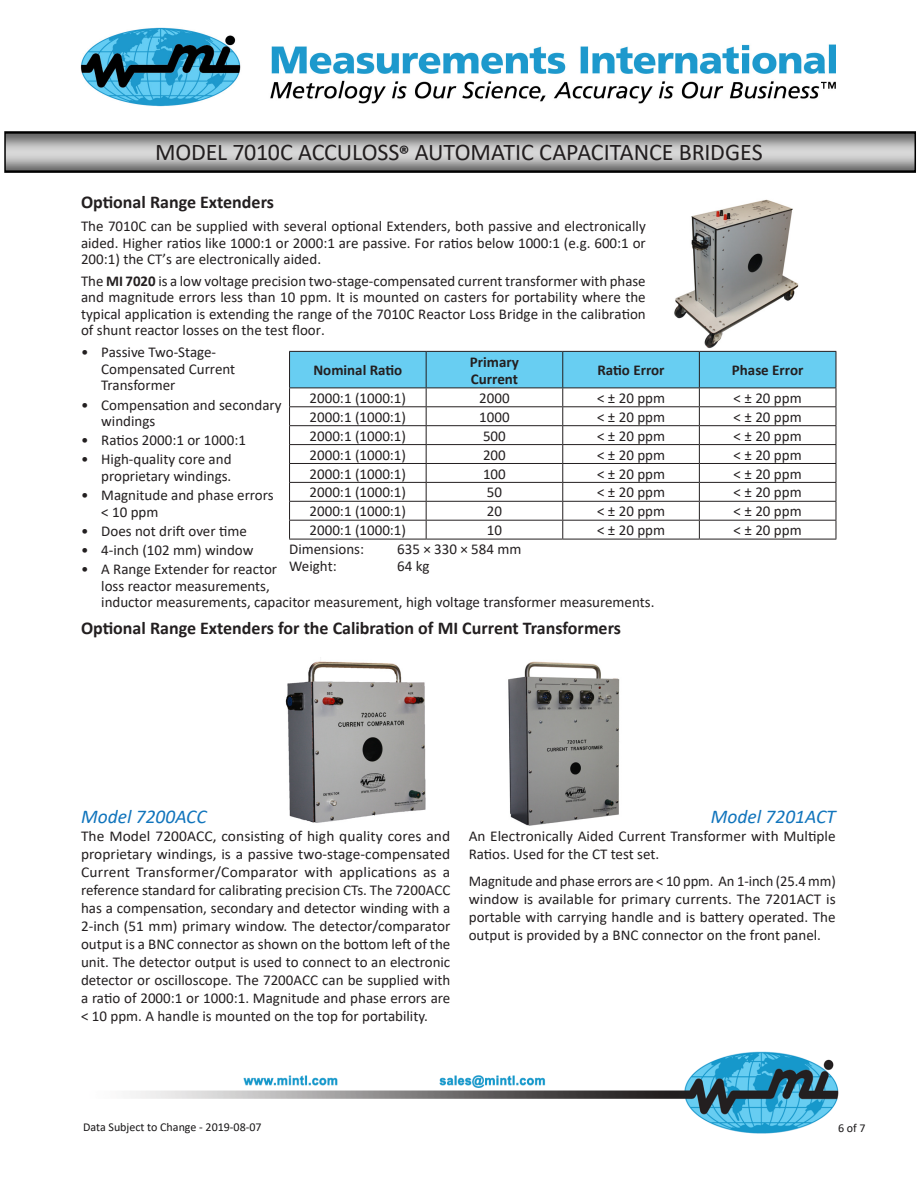
<style>
.page{position:relative;width:918px;height:1188px;background:#fff}
.page>*{position:absolute;margin:0;border:0;box-sizing:border-box;transform-origin:0 0}
.heading_2{font:24px "Calibri";letter-spacing:-.005em;color:#221e1f}
.blue_sub_header{font:italic 19.5px "Calibri";color:#1074bc}
.heading_2-2{font:700 18px "Calibri";color:#231f20}
.blue_sub_header-2{font:15px/18px "Calibri";color:#231f20}
.bullets{font:15px/16.5px "Calibri";color:#231f20;text-align:justify}
.t1{font:700 15px "Calibri";color:#231f20}
.t2{font:12px "Calibri";color:#191718}
.s1{font-weight:700;font-size:21px;color:#191718}
.s2{font-weight:700}
</style>
<div class="page">
<img style="left:130px;top:1051px;width:709px;height:82px">
<svg style="left:7px;top:134px;width:906px;height:36px;background:#aaa"></svg>
<div style="left:4px;top:131px;width:912px;height:42px;border:2px solid #000"></div>
<img style="left:80px;top:27px;width:756px;height:79px">
<img style="left:674px;top:199px;width:125px;height:150px">
<svg style="left:289px;top:351px;width:548px;height:188px"></svg>
<hr style="left:289px;top:539px;width:137px;height:1px;background:#231f20">
<hr style="left:426px;top:539px;width:137px;height:1px;background:#231f20">
<hr style="left:563px;top:539px;width:136px;height:1px;background:#231f20">
<hr style="left:699px;top:539px;width:137px;height:1px;background:#231f20">
<img style="left:285px;top:661px;width:141px;height:162px">
<img style="left:508px;top:661px;width:112px;height:165px">
<p class="heading_2" style="left:155px;top:135px;width:609px">MODEL 7010C ACCULOSS<span class="s1">®</span> AUTOMATIC CAPACITANCE BRIDGES</p>
<p class="heading_2-2" style="left:81px;top:189px;width:195px">Optional Range Extenders</p>
<p class="blue_sub_header-2" style="left:81px;top:217px;width:566px;line-height:16.5px;text-align:justify">The 7010C can be supplied with several optional Extenders, both passive and electronically aided. Higher ratios like 1000:1 or 2000:1 are passive. For ratios below 1000:1 (e.g. 600:1 or 200:1) the CT’s are electronically aided.</p>
<p class="bullets" style="left:81px;top:272px;width:566px">The <span class="s2">MI 7020</span> is a low voltage precision two-stage-compensated current transformer with phase and magnitude errors less than 10 ppm. It is mounted on casters for portability where the typical application is extending the range of the 7010C Reactor Loss Bridge in the calibration of shunt reactor losses on the test floor.</p>
<p class="blue_sub_header-2" style="left:101px;top:344px;width:135px;line-height:16.5px;text-indent:-20px">• Passive Two-Stage-<br>Compensated Current<br>Transformer</p>
<p class="blue_sub_header-2" style="left:101px;top:396px;width:182px;line-height:16.5px;text-indent:-20px">• Compensation and secondary windings</p>
<p class="blue_sub_header-2" style="left:81px;top:431px;width:166px">• Ratios 2000:1 or 1000:1</p>
<p class="blue_sub_header-2" style="left:81px;top:451px;width:152px;line-height:16.5px;text-align:right">• High-quality core and proprietary windings.</p>
<p class="blue_sub_header-2" style="left:101px;top:487px;width:174px;line-height:16.5px;text-indent:-20px">• Magnitude and phase errors &lt; 10 ppm</p>
<p class="blue_sub_header-2" style="left:81px;top:521px;width:167px">• Does not drift over time</p>
<p class="blue_sub_header-2" style="left:81px;top:541px;width:174px">• 4-inch (102 mm) window</p>
<p class="blue_sub_header-2" style="left:101px;top:561px;width:555px;line-height:16.5px;text-indent:-20px">• A Range Extender for reactor<br>loss reactor measurements,<br>inductor measurements, capacitor measurement, high voltage transformer measurements.</p>
<p class="heading_2-2" style="left:81px;top:615px;width:542px">Optional Range Extenders for the Calibration of MI Current Transformers</p>
<p class="t1" style="left:470px;top:351px;width:51px">Primary</p>
<p class="t1" style="left:471px;top:368px;width:49px">Current</p>
<p class="t1" style="left:313px;top:360px;width:90px">Nominal Ratio</p>
<p class="t1" style="left:597px;top:360px;width:69px">Ratio Error</p>
<p class="t1" style="left:732px;top:360px;width:73px">Phase Error</p>
<p class="bullets" style="left:310px;top:389px;width:98px">2000:1 (1000:1)</p>
<p class="blue_sub_header-2" style="left:479px;top:389px;width:32px">2000</p>
<p class="bullets" style="left:597px;top:389px;width:70px">&lt; ± 20 ppm</p>
<p class="blue_sub_header-2" style="left:734px;top:389px;width:70px">&lt; ± 20 ppm</p>
<p class="bullets" style="left:310px;top:408px;width:98px">2000:1 (1000:1)</p>
<p class="blue_sub_header-2" style="left:479px;top:408px;width:32px">1000</p>
<p class="bullets" style="left:597px;top:408px;width:70px">&lt; ± 20 ppm</p>
<p class="blue_sub_header-2" style="left:734px;top:408px;width:70px">&lt; ± 20 ppm</p>
<p class="bullets" style="left:310px;top:427px;width:98px">2000:1 (1000:1)</p>
<p class="blue_sub_header-2" style="left:483px;top:426px;width:24px">500</p>
<p class="bullets" style="left:597px;top:427px;width:70px">&lt; ± 20 ppm</p>
<p class="blue_sub_header-2" style="left:734px;top:426px;width:70px">&lt; ± 20 ppm</p>
<p class="bullets" style="left:310px;top:446px;width:98px">2000:1 (1000:1)</p>
<p class="blue_sub_header-2" style="left:483px;top:445px;width:24px">200</p>
<p class="bullets" style="left:597px;top:446px;width:70px">&lt; ± 20 ppm</p>
<p class="blue_sub_header-2" style="left:734px;top:445px;width:70px">&lt; ± 20 ppm</p>
<p class="bullets" style="left:310px;top:465px;width:98px">2000:1 (1000:1)</p>
<p class="blue_sub_header-2" style="left:483px;top:464px;width:24px">100</p>
<p class="bullets" style="left:597px;top:465px;width:70px">&lt; ± 20 ppm</p>
<p class="blue_sub_header-2" style="left:734px;top:464px;width:70px">&lt; ± 20 ppm</p>
<p class="bullets" style="left:310px;top:484px;width:98px">2000:1 (1000:1)</p>
<p class="blue_sub_header-2" style="left:487px;top:483px;width:17px">50</p>
<p class="bullets" style="left:597px;top:484px;width:70px">&lt; ± 20 ppm</p>
<p class="blue_sub_header-2" style="left:734px;top:483px;width:70px">&lt; ± 20 ppm</p>
<p class="bullets" style="left:310px;top:503px;width:98px">2000:1 (1000:1)</p>
<p class="blue_sub_header-2" style="left:487px;top:502px;width:17px">20</p>
<p class="bullets" style="left:597px;top:503px;width:70px">&lt; ± 20 ppm</p>
<p class="blue_sub_header-2" style="left:734px;top:502px;width:70px">&lt; ± 20 ppm</p>
<p class="bullets" style="left:310px;top:522px;width:98px">2000:1 (1000:1)</p>
<p class="blue_sub_header-2" style="left:487px;top:521px;width:17px">10</p>
<p class="bullets" style="left:597px;top:522px;width:70px">&lt; ± 20 ppm</p>
<p class="blue_sub_header-2" style="left:734px;top:521px;width:70px">&lt; ± 20 ppm</p>
<p class="bullets" style="left:289px;top:541px;width:76px">Dimensions:</p>
<p class="bullets" style="left:397px;top:541px;width:126px">635 × 330 × 584 mm</p>
<p class="bullets" style="left:289px;top:557px;width:49px">Weight:</p>
<p class="bullets" style="left:397px;top:557px;width:34px">64 kg</p>
<p class="blue_sub_header" style="left:81px;top:803px;width:127px">Model 7200ACC</p>
<p class="blue_sub_header-2" style="left:81px;top:826px;width:371px;text-align:justify">The Model 7200ACC, consisting of high quality cores and proprietary windings, is a passive two-stage-compensated Current Transformer/Comparator with applications as a reference standard for calibrating precision CTs. The 7200ACC has a compensation, secondary and detector winding with a 2-inch (51 mm) primary window. The detector/comparator output is a BNC connector as shown on the bottom left of the unit. The detector output is used to connect to an electronic detector or oscilloscope. The 7200ACC can be supplied with a ratio of 2000:1 or 1000:1. Magnitude and phase errors are &lt; 10 ppm. A handle is mounted on the top for portability.</p>
<p class="blue_sub_header" style="left:711px;top:803px;width:127px">Model 7201ACT</p>
<p class="blue_sub_header-2" style="left:469px;top:826px;width:369px">An Electronically Aided Current Transformer with Multiple<br>Ratios. Used for the CT test set.</p>
<p class="bullets" style="left:469px;top:871px;width:369px;line-height:18px">Magnitude and phase errors are &lt; 10 ppm. An 1-inch (25.4 mm) window is available for primary currents. The 7201ACT is portable with carrying handle and is battery operated. The output is provided by a BNC connector on the front panel.</p>
<p class="t2" style="left:83px;top:1118px;width:180px">Data Subject to Change - 2019-08-07</p>
<p class="t2" style="left:838px;top:1119px;width:29px">6 of 7</p>
</div>
